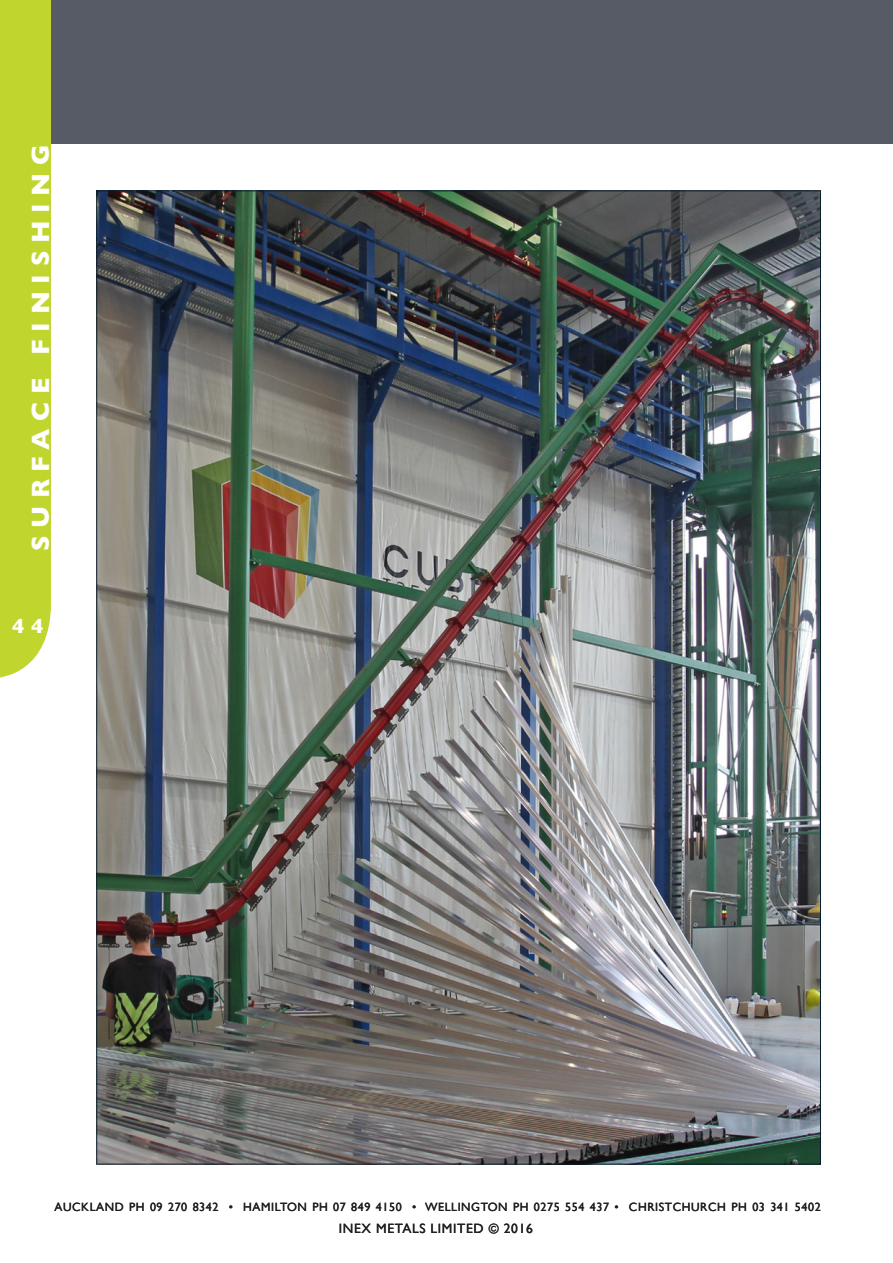
<style>
.page{position:relative;width:893px;height:1263px;background:#fff}
.page>*{position:absolute;margin:0;border:0;box-sizing:border-box;transform-origin:0 0}
.t1{font:700 25.5px "Gill Sans";letter-spacing:.3em;color:#fff}
.t2{font:700 21px "Gill Sans";color:#fff}
.t3{font:13.5px "Gill Sans";letter-spacing:.05em;color:#231f20}
.t4{font:12px "Gill Sans";letter-spacing:.05em;color:#231f20}
</style>
<div class="page">
<div style="left:51px;top:0;width:842px;height:143px;background:#565b66"></div>
<div style="left:0;top:0;width:51px;height:677px;background:#c1d52f"></div>
<img style="left:99px;top:193px;width:720px;height:969px">
<h1 class="t1" style="left:19px;top:264px;width:121px;rotate:-90deg">TIONS</h1>
<h1 class="t1" style="left:20px;top:551px;width:408px;rotate:-90deg">SURFACE FINISHING</h1>
<h1 class="t1" style="left:19px;top:406px;width:47px;rotate:-90deg">D E</h1>
<h2 class="t2" style="left:12px;top:609px;width:33px">4 4</h2>
<p class="t4" style="left:55px;top:1200px;width:768px">AUCKLAND PH 09 270 8342 • HAMILTON PH 07 849 4150 • WELLINGTON PH 0275 554 437 • CHRISTCHURCH PH 03 341 5402</p>
<p class="t3" style="left:339px;top:1220px;width:195px">INEX METALS LIMITED © 2016</p>
</div>
